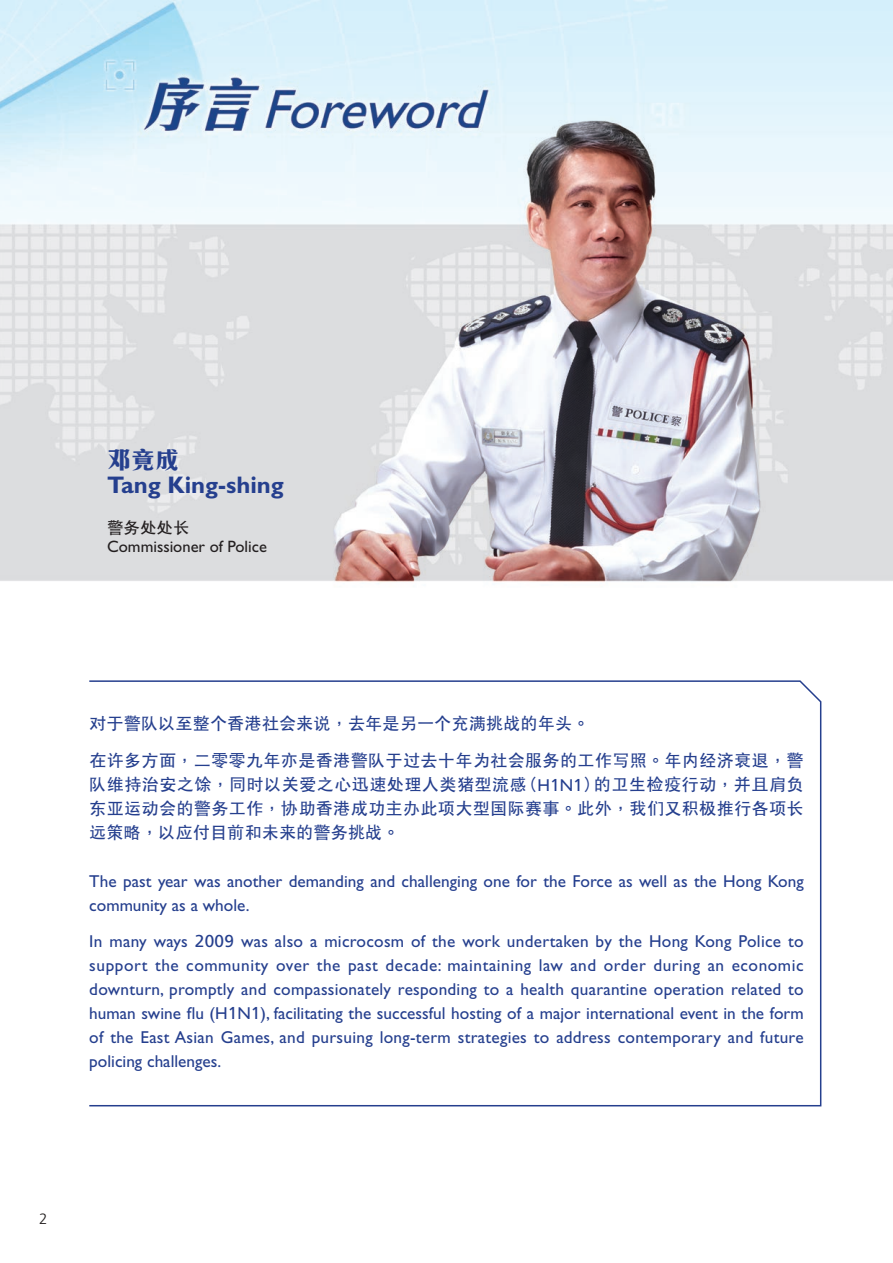
<style>
.page{position:relative;width:893px;height:1263px;background:#fff}
.page>*{position:absolute;margin:0;border:0;box-sizing:border-box;transform-origin:0 0}
.t1{font:700 24px "Gill Sans";color:#253f8e}
.t2{font:24px "C Hei 3 HKS Bold B5 pc H";color:#253f8e}
.t3{font:300 22.5px "Frutiger";color:#231f20}
.t4{font:17.25px/24px "Gill Sans";color:#253f8e}
.t5{font:17.25px/24px "C Hei 2 HKS Bold B5 pc H";letter-spacing:.01em;color:#253f8e}
.t6{font:16.5px "Gill Sans";color:#231f20}
.t7{font:16.5px "C Hei 2 HKS Bold B5 pc H";color:#231f20}
.t8{font:300 15px "Frutiger";color:#231f20}
.s1{font-family:"Gill Sans"}
.s2{font-family:"Frutiger"}
</style>
<div class="page">
<img style="left:0;top:0;width:892px;height:584px">
<img style="left:892px;top:0;width:1px;height:1263px">
<svg style="left:89px;top:680px;width:733px;height:427px"></svg>
<h1 class="t2" style="left:107px;top:451px;width:73px">鄧竟成</h1>
<h1 class="t1" style="left:107px;top:476px;width:178px">Tang King-shing</h1>
<p class="t7" style="left:107px;top:522px;width:84px">警務處處長</p>
<p class="t6" style="left:107px;top:541px;width:161px">Commissioner of Police</p>
<p class="t5" style="left:89px;top:707px;width:716px;line-height:36.8px">對於警隊以至整個香港社會來說，去年是另一個充滿挑戰的年頭。<br>在許多方面，二零零九年亦是香港警隊於過去十年為社會服務的工作寫照。年內經濟衰退，警</p>
<p class="t5" style="left:89px;top:774px;width:716px;text-align:justify">隊維持治安之餘，同時以關愛之心迅速處理人類豬型流感（<span class="s1">H</span><span class="s2">1</span><span class="s1">N</span><span class="s2">1</span>）的衞生檢疫行動，並且肩負東亞運動會的警務工作，協助香港成功主辦此項大型國際賽事。此外，我們又積極推行各項長遠策略，以應付目前和未來的警務挑戰。</p>
<p class="t4" style="left:89px;top:871px;width:716px">The past year was another demanding and challenging one for the Force as well as the Hong Kong community as a whole.</p>
<p class="t4" style="left:89px;top:931px;width:716px;text-align:justify">In many ways <span class="s2">2009</span> was also a microcosm of the work undertaken by the Hong Kong Police to support the community over the past decade: maintaining law and order during an economic downturn, promptly and compassionately responding to a health quarantine operation related to human swine flu (H<span class="s2">1</span>N<span class="s2">1</span>), facilitating the successful hosting of a major international event in the form of the East Asian Games, and pursuing long-term strategies to address contemporary and future policing challenges.</p>
<h2 class="t3" style="left:39px;top:1206px;width:14px">2</h2>
<p class="t8" style="left:39px;top:1213px;width:10px">2</p>
</div>
